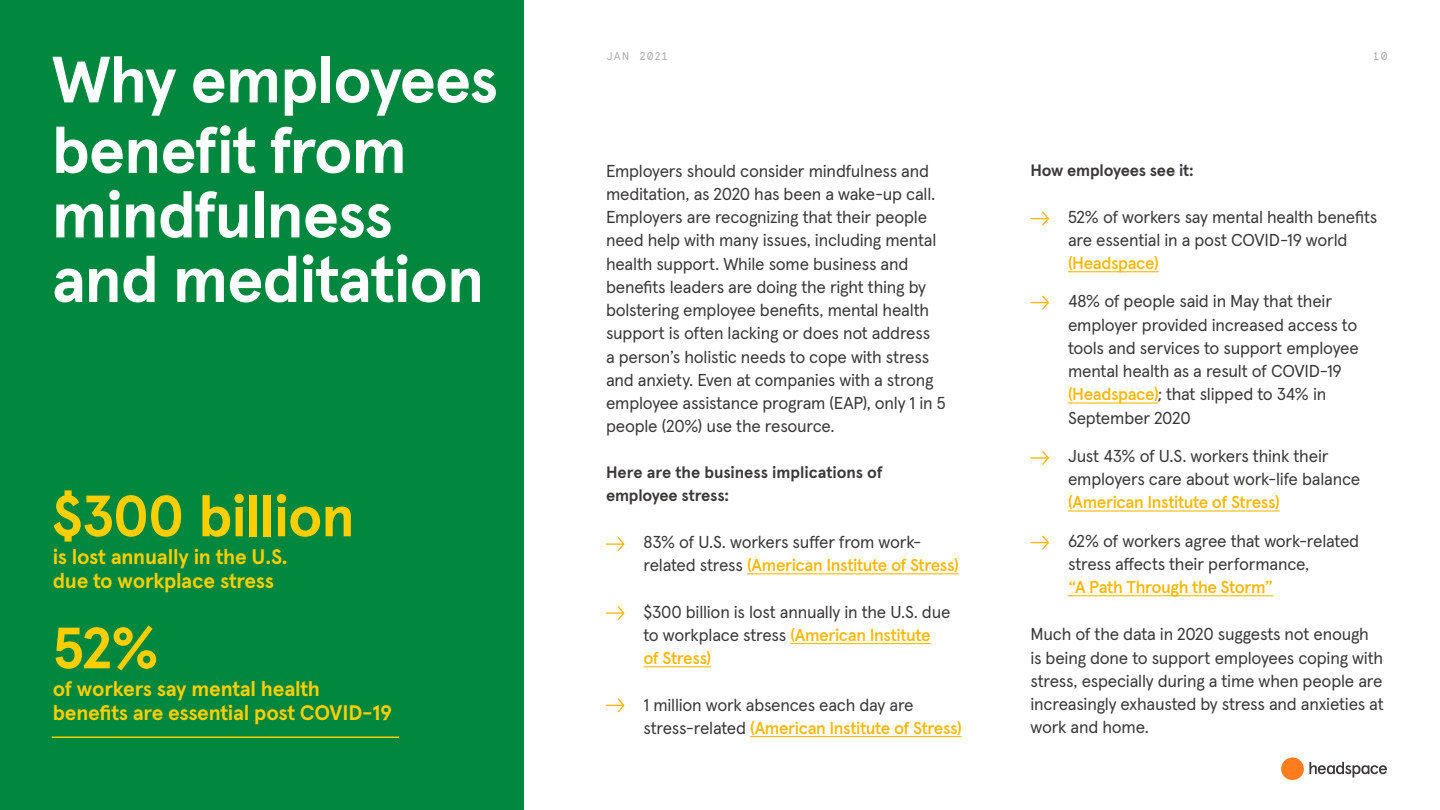
<style>
.page{position:relative;width:1440px;height:810px;background:#fff}
.page>*{position:absolute;margin:0;border:0;box-sizing:border-box;transform-origin:0 0}
.t1{font:700 65.25px/70.5px "Apercu Pro";letter-spacing:-.02em;color:#fff}
.t2{font:700 58.12px "Apercu Pro";letter-spacing:-.02em;color:#ffce00}
.t3{font:700 21px/24.2px "Apercu Pro";letter-spacing:-.015em;color:#ffce00}
.t4{font:17.25px/23.2px "Apercu Pro";letter-spacing:-.015em;color:#3a3938}
.t5{font:500 17.25px "Apercu Pro";letter-spacing:-.025em;color:#ffb700}
.t6{font:700 16.5px/23.2px "Apercu Pro";letter-spacing:-.01em;color:#3a3938}
.t7{font:11.25px "Apercu Mono";letter-spacing:.07em;color:#7a7877}
.s1{font-weight:500;color:#ffb700}
</style>
<div class="page">
<div style="left:0;top:0;width:524px;height:810px;background:#02873e"></div>
<svg style="left:1281px;top:757px;width:106px;height:23px"></svg>
<hr style="left:52px;top:736px;width:347px;height:2px;background:#ffce00">
<hr style="left:747px;top:573px;width:212px;height:1px;background:#ffb700">
<hr style="left:790px;top:643px;width:141px;height:1px;background:#ffb700">
<hr style="left:644px;top:666px;width:67px;height:1px;background:#ffb700">
<hr style="left:750px;top:736px;width:212px;height:1px;background:#ffb700">
<hr style="left:1068px;top:271px;width:91px;height:1px;background:#ffb700">
<hr style="left:1068px;top:402px;width:90px;height:2px;background:#ffb700">
<hr style="left:1068px;top:510px;width:212px;height:2px;background:#ffb700">
<hr style="left:1068px;top:595px;width:205px;height:1px;background:#ffb700">
<svg style="left:1030px;top:211px;width:19px;height:15px"></svg>
<svg style="left:1030px;top:295px;width:19px;height:15px"></svg>
<svg style="left:1030px;top:451px;width:19px;height:14px"></svg>
<svg style="left:606px;top:537px;width:19px;height:15px"></svg>
<svg style="left:1030px;top:535px;width:19px;height:15px"></svg>
<svg style="left:606px;top:606px;width:19px;height:15px"></svg>
<svg style="left:606px;top:698px;width:19px;height:15px"></svg>
<h1 class="t1" style="left:52px;top:40px;width:448px">Why employees benefit from</h1>
<h1 class="t1" style="left:52px;top:178px;width:434px;line-height:64.5px">mindfulness and meditation</h1>
<h2 class="t2" style="left:52px;top:471px;width:305px">$300 billion</h2>
<p class="t3" style="left:53px;top:543px;width:237px">is lost annually in the U.S. due to workplace stress</p>
<h2 class="t2" style="left:53px;top:603px;width:108px">52%</h2>
<p class="t3" style="left:53px;top:675px;width:341px">of workers say mental health benefits are essential post COVID-19</p>
<p class="t7" style="left:606px;top:50px;width:64px">JAN 2021</p>
<p class="t7" style="left:1373px;top:50px;width:16px">10</p>
<p class="t4" style="left:606px;top:158px;width:341px">Employers should consider mindfulness and meditation, as 2020 has been a wake-up call.<br>Employers are recognizing that their people need help with many issues, including mental health support. While some business and benefits leaders are doing the right thing by bolstering employee benefits, mental health support is often lacking or does not address<br>a person’s holistic needs to cope with stress and anxiety. Even at companies with a strong employee assistance program (EAP), only 1 in 5 people (20%) use the resource.</p>
<p class="t6" style="left:606px;top:460px;width:278px">Here are the business implications of employee stress:</p>
<p class="t4" style="left:644px;top:529px;width:317px">83% of U.S. workers suffer from work&shy;related stress <span class="s1">(American Institute of Stress)</span></p>
<p class="t4" style="left:644px;top:599px;width:309px">$300 billion is lost annually in the U.S. due to workplace stress <span class="s1">(American Institute of Stress)</span></p>
<p class="t4" style="left:644px;top:692px;width:320px">1 million work absences each day are stress-related <span class="s1">(American Institute of Stress)</span></p>
<p class="t6" style="left:1030px;top:158px;width:165px">How employees see it:</p>
<p class="t4" style="left:1068px;top:203px;width:311px">52% of workers say mental health benefits are essential in a post COVID-19 world</p>
<p class="t5" style="left:1068px;top:250px;width:92px">(Headspace)</p>
<p class="t4" style="left:1068px;top:288px;width:293px">48% of people said in May that their employer provided increased access to tools and services to support employee mental health as a result of COVID-19 <span class="s1">(Headspace)</span>; that slipped to 34% in September 2020</p>
<p class="t4" style="left:1068px;top:443px;width:294px">Just 43% of U.S. workers think their employers care about work-life balance</p>
<p class="t5" style="left:1068px;top:489px;width:213px">(American Institute of Stress)</p>
<p class="t4" style="left:1068px;top:527px;width:293px">62% of workers agree that work-related stress affects their performance,</p>
<p class="t5" style="left:1068px;top:574px;width:207px">“A Path Through the Storm”</p>
<p class="t4" style="left:1030px;top:621px;width:355px">Much of the data in 2020 suggests not enough is being done to support employees coping with stress, especially during a time when people are increasingly exhausted by stress and anxieties at work and home.</p>
</div>
